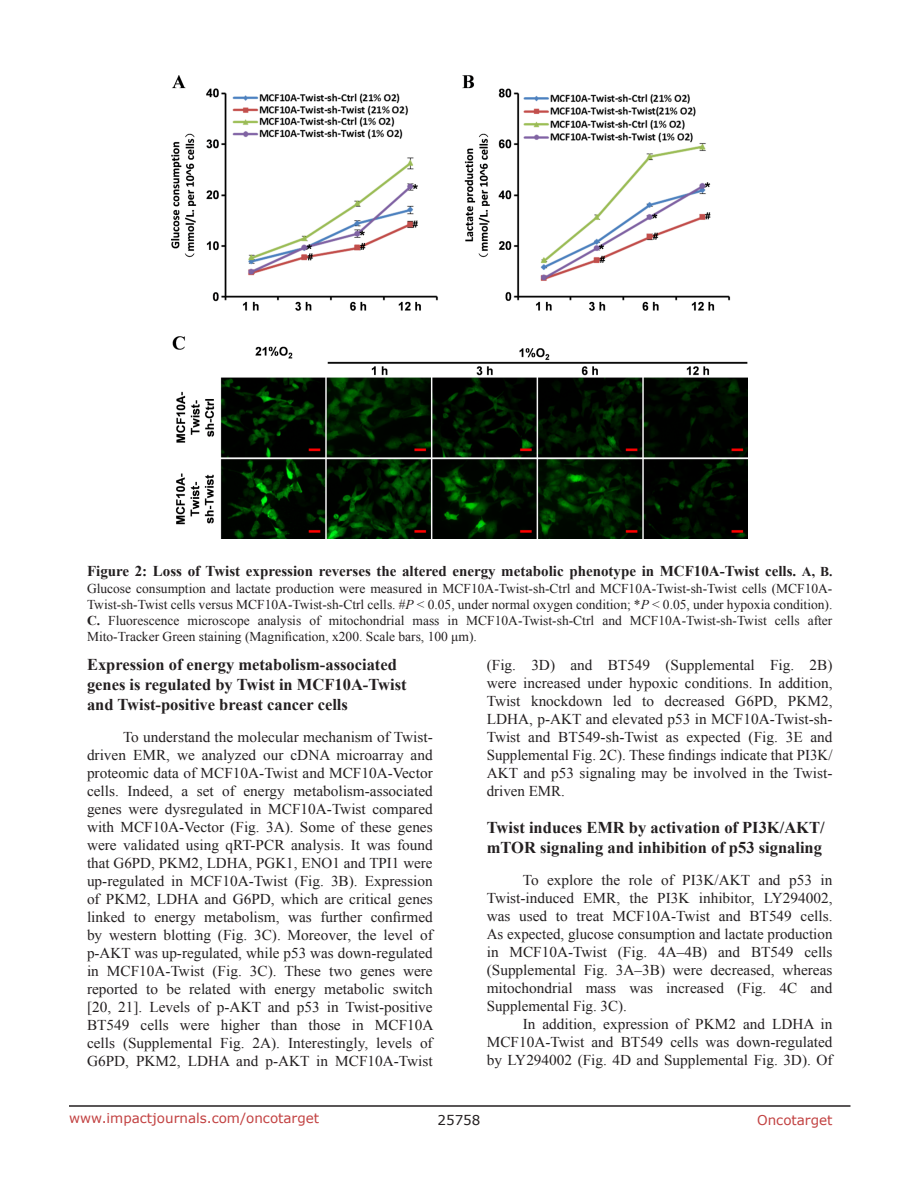
<style>
.page{position:relative;width:918px;height:1188px;background:#fff}
.page>*{position:absolute;margin:0;border:0;box-sizing:border-box;transform-origin:0 0}
.SubHeading{font:700 16.5px/19.8px "Times New Roman";color:#231f20}
.BodyText{font:15px/18px "Times New Roman";color:#231f20;text-align:justify}
.FigureText{font:700 15px "Times New Roman";color:#231f20}
.FigureText-2{font:13.5px/16.2px "Times New Roman";color:#231f20;text-align:justify}
.t1{font:13.5px "Verdana";color:#c24141}
.t2{font:13.5px "Verdana";color:#231f20}
.s1{font-size:13.5px}
.s2{font-style:italic}
.s3{font-weight:700}
</style>
<div class="page">
<hr style="left:69px;top:1105px;width:781px;height:2px;background:#231f20">
<img style="left:172px;top:76px;width:576px;height:463px">
<p class="FigureText" style="left:87px;top:561px;width:747px">Figure 2: Loss of Twist expression reverses the altered energy metabolic phenotype in MCF10A-Twist cells. <span class="s1">A, B.</span></p>
<p class="FigureText-2" style="left:87px;top:580px;width:747px">Glucose consumption and lactate production were measured in MCF10A-Twist-sh-Ctrl and MCF10A-Twist-sh-Twist cells (MCF10A-Twist-sh-Twist cells versus MCF10A-Twist-sh-Ctrl cells. #<span class="s2">P</span> &lt; 0.05, under normal oxygen condition; *<span class="s2">P</span> &lt; 0.05, under hypoxia condition).<br><span class="s3">C.</span> Fluorescence microscope analysis of mitochondrial mass in MCF10A-Twist-sh-Ctrl and MCF10A-Twist-sh-Twist cells after Mito-Tracker Green staining (Magnification, x200. Scale bars, 100 μm).</p>
<p class="SubHeading" style="left:87px;top:655px;width:321px">Expression of energy metabolism-associated genes is regulated by Twist in MCF10A-Twist and Twist-positive breast cancer cells</p>
<p class="BodyText" style="left:87px;top:727px;width:348px;text-indent:36px">To understand the molecular mechanism of Twist&shy;driven EMR, we analyzed our cDNA microarray and proteomic data of MCF10A-Twist and MCF10A-Vector cells. Indeed, a set of energy metabolism-associated genes were dysregulated in MCF10A-Twist compared with MCF10A-Vector (Fig. 3A). Some of these genes were validated using qRT-PCR analysis. It was found that G6PD, PKM2, LDHA, PGK1, ENO1 and TPI1 were up-regulated in MCF10A-Twist (Fig. 3B). Expression of PKM2, LDHA and G6PD, which are critical genes linked to energy metabolism, was further confirmed by western blotting (Fig. 3C). Moreover, the level of p-AKT was up-regulated, while p53 was down-regulated in MCF10A-Twist (Fig. 3C). These two genes were reported to be related with energy metabolic switch [20, 21]. Levels of p-AKT and p53 in Twist-positive BT549 cells were higher than those in MCF10A cells (Supplemental Fig. 2A). Interestingly, levels of G6PD, PKM2, LDHA and p-AKT in MCF10A-Twist</p>
<p class="BodyText" style="left:487px;top:655px;width:347px">(Fig. 3D) and BT549 (Supplemental Fig. 2B) were increased under hypoxic conditions. In addition, Twist knockdown led to decreased G6PD, PKM2, LDHA, p-AKT and elevated p53 in MCF10A-Twist-sh-Twist and BT549-sh-Twist as expected (Fig. 3E and Supplemental Fig. 2C). These findings indicate that PI3K/ AKT and p53 signaling may be involved in the Twist&shy;driven EMR.</p>
<p class="SubHeading" style="left:487px;top:818px;width:339px">Twist induces EMR by activation of PI3K/AKT/ mTOR signaling and inhibition of p53 signaling</p>
<p class="BodyText" style="left:487px;top:870px;width:347px;text-indent:36px">To explore the role of PI3K/AKT and p53 in Twist-induced EMR, the PI3K inhibitor, LY294002, was used to treat MCF10A-Twist and BT549 cells.<br>As expected, glucose consumption and lactate production in MCF10A-Twist (Fig. 4A–4B) and BT549 cells (Supplemental Fig. 3A–3B) were decreased, whereas mitochondrial mass was increased (Fig. 4C and Supplemental Fig. 3C).</p>
<p class="BodyText" style="left:487px;top:1014px;width:347px;text-indent:36px">In addition, expression of PKM2 and LDHA in MCF10A-Twist and BT549 cells was down-regulated by LY294002 (Fig. 4D and Supplemental Fig. 3D). Of</p>
<p class="t1" style="left:69px;top:1109px;width:252px">www.impactjournals.com/oncotarget</p>
<p class="t2" style="left:438px;top:1111px;width:44px">25758</p>
<p class="t1" style="left:757px;top:1111px;width:77px">Oncotarget</p>
</div>
